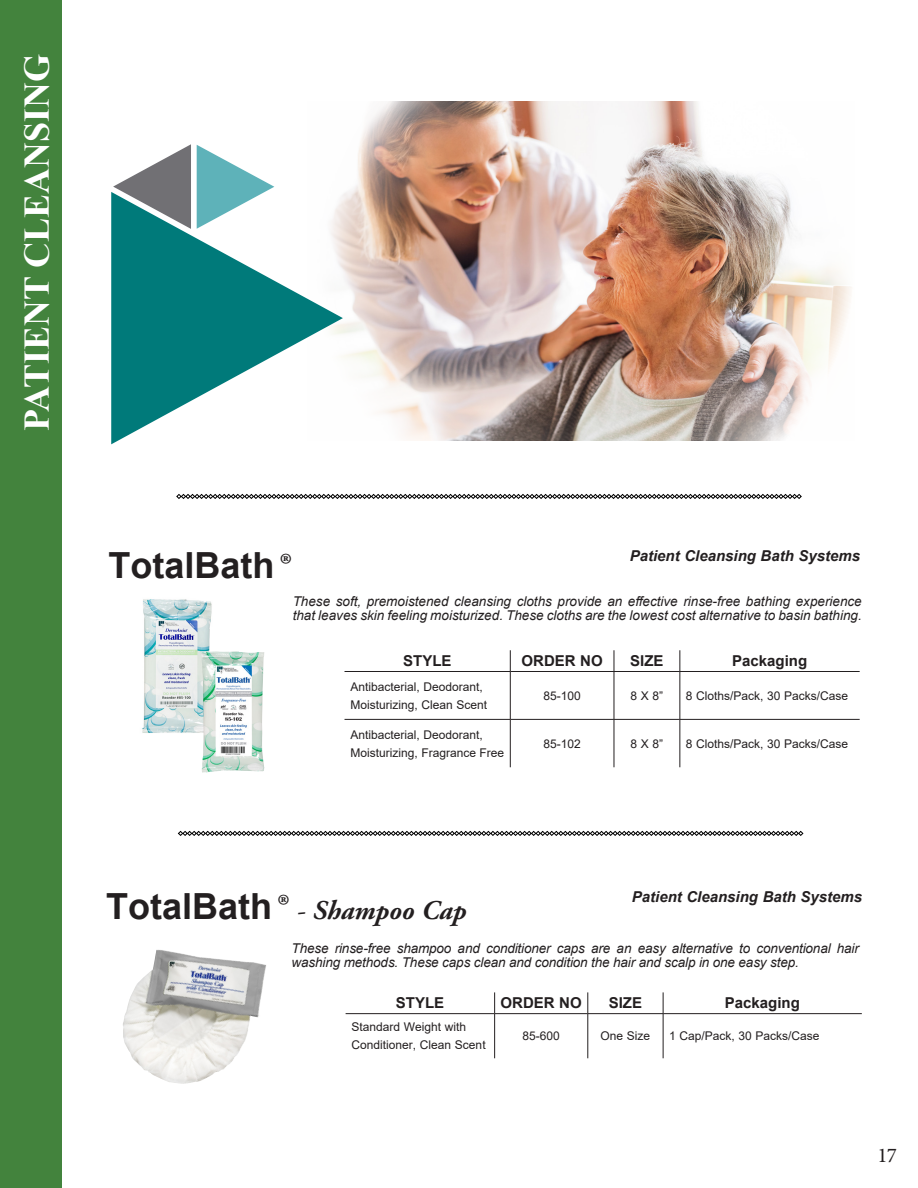
<style>
.page{position:relative;width:918px;height:1188px;background:#fff}
.page>*{position:absolute;margin:0;border:0;box-sizing:border-box;transform-origin:0 0}
.t1{font:700 36px "Times New Roman";color:#fff}
.t2{font:700 36px "Arial";color:#231f20}
.t3{font:italic 700 27px "Adobe Garamond Pro";color:#231f20}
.t4{font:21px "Minion Pro";color:#231f20}
.t5{font:italic 700 15px "Arial";color:#231f20}
.t6{font:700 15px "Arial";color:#231f20}
.t7{font:italic 13.5px/14.4px "Arial";color:#231f20}
.t8{font:12px/18px "Arial";color:#231f20}
.s1{font-family:"Adobe Garamond Pro";font-style:italic}
.s2{font-family:"Arial";font-style:normal;font-size:36px}
.s3{font-size:36px}
.s4{font-weight:400}
</style>
<div class="page">
<img style="left:123px;top:950px;width:143px;height:134px">
<hr style="left:588px;top:1013px;width:75px;height:1px;background:#231f20">
<hr style="left:663px;top:1013px;width:199px;height:1px;background:#231f20">
<svg style="left:494px;top:992px;width:1px;height:21px"></svg>
<svg style="left:588px;top:992px;width:1px;height:21px"></svg>
<svg style="left:663px;top:992px;width:1px;height:21px"></svg>
<hr style="left:346px;top:1013px;width:149px;height:1px;background:#231f20">
<hr style="left:495px;top:1013px;width:93px;height:1px;background:#231f20">
<hr style="left:494px;top:1014px;width:1px;height:44px;background:#231f20">
<hr style="left:588px;top:1014px;width:1px;height:44px;background:#231f20">
<hr style="left:663px;top:1014px;width:1px;height:44px;background:#231f20">
<svg style="left:178px;top:831px;width:625px;height:5px"></svg>
<svg style="left:176px;top:494px;width:626px;height:5px"></svg>
<img style="left:142px;top:599px;width:70px;height:134px">
<hr style="left:614px;top:671px;width:66px;height:1px;background:#231f20">
<hr style="left:680px;top:671px;width:180px;height:1px;background:#231f20">
<hr style="left:614px;top:719px;width:66px;height:1px;background:#231f20">
<hr style="left:680px;top:719px;width:180px;height:1px;background:#231f20">
<svg style="left:510px;top:650px;width:1px;height:21px"></svg>
<svg style="left:614px;top:650px;width:1px;height:21px"></svg>
<svg style="left:680px;top:650px;width:1px;height:21px"></svg>
<hr style="left:345px;top:671px;width:165px;height:1px;background:#231f20">
<hr style="left:510px;top:671px;width:104px;height:1px;background:#231f20">
<hr style="left:510px;top:672px;width:1px;height:47px;background:#231f20">
<hr style="left:614px;top:672px;width:1px;height:47px;background:#231f20">
<hr style="left:680px;top:672px;width:1px;height:47px;background:#231f20">
<hr style="left:345px;top:719px;width:165px;height:1px;background:#231f20">
<hr style="left:510px;top:719px;width:104px;height:1px;background:#231f20">
<hr style="left:510px;top:720px;width:1px;height:47px;background:#231f20">
<hr style="left:614px;top:720px;width:1px;height:47px;background:#231f20">
<hr style="left:680px;top:720px;width:1px;height:47px;background:#231f20">
<img style="left:201px;top:651px;width:63px;height:122px">
<img style="left:343px;top:101px;width:509px;height:339px">
<svg style="left:111px;top:192px;width:232px;height:252px;fill:#007a7a"></svg>
<svg style="left:113px;top:144px;width:78px;height:85px"></svg>
<svg style="left:197px;top:145px;width:77px;height:84px"></svg>
<div style="left:0;top:0;width:62px;height:1188px;background:#43833d"></div>
<p class="t1" style="left:11px;top:431px;width:379px;rotate:-90deg">PATIENT CLEANSING</p>
<p class="t2" style="left:108px;top:540px;width:180px">TotalBath<span class="s1">®</span></p>
<p class="t5" style="left:630px;top:546px;width:232px">Patient Cleansing Bath Systems</p>
<p class="t7" style="left:293px;top:594px;width:571px">These soft, premoistened cleansing cloths provide an effective rinse-free bathing experience that leaves skin feeling moisturized. These cloths are the lowest cost alternative to basin bathing.</p>
<p class="t6" style="left:403px;top:650px;width:50px">STYLE</p>
<p class="t6" style="left:522px;top:650px;width:83px">ORDER NO</p>
<p class="t6" style="left:630px;top:650px;width:35px">SIZE</p>
<p class="t6" style="left:732px;top:650px;width:77px">Packaging</p>
<p class="t8" style="left:351px;top:678px;width:138px">Antibacterial, Deodorant,<br>Moisturizing, Clean Scent</p>
<p class="t8" style="left:543px;top:687px;width:39px">85-100</p>
<p class="t8" style="left:631px;top:687px;width:34px">8 X 8”</p>
<p class="t8" style="left:686px;top:687px;width:164px">8 Cloths/Pack, 30 Packs/Case</p>
<p class="t8" style="left:351px;top:726px;width:155px">Antibacterial, Deodorant,<br>Moisturizing, Fragrance Free</p>
<p class="t8" style="left:543px;top:735px;width:39px">85-102</p>
<p class="t8" style="left:631px;top:735px;width:34px">8 X 8”</p>
<p class="t8" style="left:686px;top:735px;width:164px">8 Cloths/Pack, 30 Packs/Case</p>
<p class="t5" style="left:632px;top:887px;width:232px">Patient Cleansing Bath Systems</p>
<p class="t3" style="left:106px;top:894px;width:362px"><span class="s2">TotalBath</span><span class="s3">®</span> <span class="s4">-</span> Shampoo Cap</p>
<p class="t7" style="left:292px;top:941px;width:569px">These rinse-free shampoo and conditioner caps are an easy alternative to conventional hair washing methods. These caps clean and condition the hair and scalp in one easy step.</p>
<p class="t6" style="left:396px;top:993px;width:50px">STYLE</p>
<p class="t6" style="left:501px;top:993px;width:83px">ORDER NO</p>
<p class="t6" style="left:609px;top:993px;width:35px">SIZE</p>
<p class="t6" style="left:725px;top:993px;width:77px">Packaging</p>
<p class="t8" style="left:352px;top:1018px;width:136px">Standard Weight with<br>Conditioner, Clean Scent</p>
<p class="t8" style="left:523px;top:1027px;width:39px">85-600</p>
<p class="t8" style="left:601px;top:1027px;width:51px">One Size</p>
<p class="t8" style="left:669px;top:1027px;width:152px">1 Cap/Pack, 30 Packs/Case</p>
<h3 class="t4" style="left:878px;top:1141px;width:21px">17</h3>
</div>
